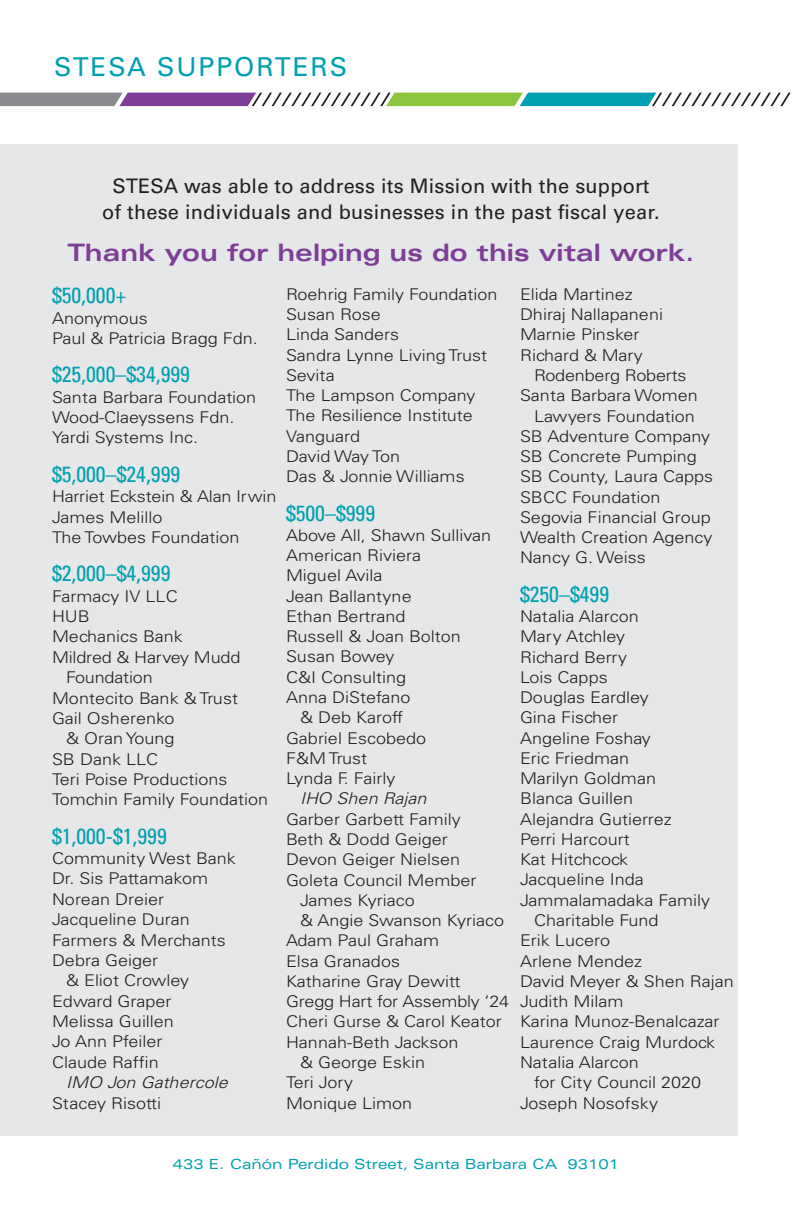
<style>
.page{position:relative;width:792px;height:1224px;background:#fff}
.page>*{position:absolute;margin:0;border:0;box-sizing:border-box;transform-origin:0 0}
.t1{font:26px "Univers";letter-spacing:.075em;color:#00a0b0}
.t2{font:700 expanded 24px "Univers";color:#7e3e98}
.t3{font:condensed 22px "Univers";color:#00a0b0}
.t4{font:20px/26px "Univers";letter-spacing:.01em;color:#231f20;text-align:center}
.t5{font:300 16.2px/20.2px "Univers";color:#231f20;scale:1.11 1}
.t6{font:italic 300 16.2px "Univers";color:#231f20;scale:1.11 1}
.t7{font:expanded 14px "Univers";color:#00a0b0}
</style>
<div class="page">
<svg style="left:0;top:93px;width:791px;height:13px"></svg>
<div style="left:0;top:144px;width:738px;height:992px;background:#e6e7e9"></div>
<h1 class="t1" style="left:54px;top:52px;width:295px">STESA SUPPORTERS</h1>
<p class="t4" style="left:102px;top:173px;width:559px">STESA was able to address its Mission with the support of these individuals and businesses in the past fiscal year.</p>
<h2 class="t2" style="left:68px;top:238px;width:628px">Thank you for helping us do this vital work.</h2>
<h3 class="t3" style="left:52px;top:281px;width:76px">$50,000+</h3>
<p class="t5" style="left:52px;top:308px;width:187px">Anonymous<br>Paul &amp; Patricia Bragg Fdn.</p>
<h3 class="t3" style="left:52px;top:361px;width:139px">$25,000–$34,999</h3>
<p class="t5" style="left:52px;top:387px;width:186px">Santa Barbara Foundation<br>Wood-Claeyssens Fdn.<br>Yardi Systems Inc.</p>
<h3 class="t3" style="left:52px;top:460px;width:130px">$5,000–$24,999</h3>
<p class="t5" style="left:52px;top:486px;width:204px">Harriet Eckstein &amp; Alan Irwin<br>James Melillo<br>The Towbes Foundation</p>
<h3 class="t3" style="left:52px;top:559px;width:120px">$2,000–$4,999</h3>
<p class="t5" style="left:52px;top:586px;width:115px">Farmacy IV LLC</p>
<p class="t5" style="left:52px;top:606px;width:36px">HUB</p>
<p class="t5" style="left:52px;top:627px;width:119px">Mechanics Bank</p>
<p class="t5" style="left:52px;top:647px;width:171px">Mildred &amp; Harvey Mudd</p>
<p class="t5" style="left:66px;top:667px;width:80px">Foundation</p>
<p class="t5" style="left:52px;top:688px;width:169px">Montecito Bank &amp; Trust</p>
<p class="t5" style="left:52px;top:708px;width:112px">Gail Osherenko</p>
<p class="t5" style="left:66px;top:728px;width:99px">&amp; Oran Young</p>
<p class="t5" style="left:52px;top:749px;width:97px">SB Dank LLC</p>
<p class="t5" style="left:52px;top:769px;width:160px">Teri Poise Productions</p>
<p class="t5" style="left:52px;top:790px;width:196px">Tomchin Family Foundation</p>
<h3 class="t3" style="left:52px;top:822px;width:116px">$1,000-$1,999</h3>
<p class="t5" style="left:52px;top:848px;width:167px">Community West Bank</p>
<p class="t5" style="left:52px;top:869px;width:142px">Dr. Sis Pattamakom</p>
<p class="t5" style="left:52px;top:889px;width:102px">Norean Dreier</p>
<p class="t5" style="left:52px;top:909px;width:126px">Jacqueline Duran</p>
<p class="t5" style="left:52px;top:930px;width:158px">Farmers &amp; Merchants</p>
<p class="t5" style="left:52px;top:950px;width:97px">Debra Geiger</p>
<p class="t5" style="left:66px;top:970px;width:113px">&amp; Eliot Crowley</p>
<p class="t5" style="left:52px;top:991px;width:109px">Edward Graper</p>
<p class="t5" style="left:52px;top:1011px;width:111px">Melissa Guillen</p>
<p class="t5" style="left:52px;top:1032px;width:101px">Jo Ann Pfeiler</p>
<p class="t5" style="left:52px;top:1052px;width:98px">Claude Raffin</p>
<p class="t6" style="left:66px;top:1073px;width:147px">IMO Jon Gathercole</p>
<p class="t5" style="left:52px;top:1093px;width:100px">Stacey Risotti</p>
<p class="t5" style="left:286px;top:284px;width:192px">Roehrig Family Foundation<br>Susan Rose<br>Linda Sanders<br>Sandra Lynne Living Trust<br>Sevita<br>The Lampson Company<br>The Resilience Institute<br>Vanguard<br>David Way Ton<br>Das &amp; Jonnie Williams</p>
<h3 class="t3" style="left:286px;top:499px;width:91px">$500–$999</h3>
<p class="t5" style="left:286px;top:525px;width:186px">Above All, Shawn Sullivan</p>
<p class="t5" style="left:286px;top:545px;width:123px">American Riviera</p>
<p class="t5" style="left:286px;top:566px;width:89px">Miguel Avila</p>
<p class="t5" style="left:286px;top:586px;width:115px">Jean Ballantyne</p>
<p class="t5" style="left:286px;top:606px;width:109px">Ethan Bertrand</p>
<p class="t5" style="left:286px;top:626px;width:159px">Russell &amp; Joan Bolton</p>
<p class="t5" style="left:286px;top:647px;width:99px">Susan Bowey</p>
<p class="t5" style="left:286px;top:667px;width:110px">C&amp;I Consulting</p>
<p class="t5" style="left:286px;top:687px;width:114px">Anna DiStefano</p>
<p class="t5" style="left:300px;top:708px;width:94px">&amp; Deb Karoff</p>
<p class="t5" style="left:286px;top:728px;width:128px">Gabriel Escobedo</p>
<p class="t5" style="left:286px;top:748px;width:75px">F&amp;M Trust</p>
<p class="t5" style="left:286px;top:768px;width:100px">Lynda F. Fairly</p>
<p class="t6" style="left:300px;top:789px;width:115px">IHO Shen Rajan</p>
<p class="t5" style="left:286px;top:809px;width:159px">Garber Garbett Family</p>
<p class="t5" style="left:286px;top:829px;width:147px">Beth &amp; Dodd Geiger</p>
<p class="t5" style="left:286px;top:849px;width:159px">Devon Geiger Nielsen</p>
<p class="t5" style="left:286px;top:870px;width:173px">Goleta Council Member</p>
<p class="t5" style="left:300px;top:890px;width:105px">James Kyriaco</p>
<p class="t5" style="left:300px;top:910px;width:185px">&amp; Angie Swanson Kyriaco</p>
<p class="t5" style="left:286px;top:931px;width:139px">Adam Paul Graham</p>
<p class="t5" style="left:286px;top:951px;width:104px">Elsa Granados</p>
<p class="t5" style="left:286px;top:971px;width:159px">Katharine Gray Dewitt</p>
<p class="t5" style="left:286px;top:991px;width:203px">Gregg Hart for Assembly ‘24</p>
<p class="t5" style="left:286px;top:1012px;width:196px">Cheri Gurse &amp; Carol Keator</p>
<p class="t5" style="left:286px;top:1032px;width:157px">Hannah-Beth Jackson</p>
<p class="t5" style="left:300px;top:1052px;width:114px">&amp; George Eskin</p>
<p class="t5" style="left:286px;top:1072px;width:62px">Teri Jory</p>
<p class="t5" style="left:286px;top:1093px;width:115px">Monique Limon</p>
<p class="t5" style="left:520px;top:284px;width:130px">Elida Martinez<br>Dhiraj Nallapaneni<br>Marnie Pinsker<br>Richard &amp; Mary</p>
<p class="t5" style="left:534px;top:365px;width:139px">Rodenberg Roberts</p>
<p class="t5" style="left:520px;top:385px;width:162px">Santa Barbara Women</p>
<p class="t5" style="left:534px;top:406px;width:147px">Lawyers Foundation</p>
<p class="t5" style="left:520px;top:426px;width:173px">SB Adventure Company</p>
<p class="t5" style="left:520px;top:446px;width:161px">SB Concrete Pumping</p>
<p class="t5" style="left:520px;top:466px;width:175px">SB County, Laura Capps</p>
<p class="t5" style="left:520px;top:487px;width:128px">SBCC Foundation</p>
<p class="t5" style="left:520px;top:507px;width:173px">Segovia Financial Group</p>
<p class="t5" style="left:520px;top:527px;width:175px">Wealth Creation Agency</p>
<p class="t5" style="left:520px;top:548px;width:115px">Nancy G. Weiss</p>
<h3 class="t3" style="left:520px;top:580px;width:91px">$250–$499</h3>
<p class="t5" style="left:520px;top:606px;width:109px">Natalia Alarcon</p>
<p class="t5" style="left:520px;top:626px;width:96px">Mary Atchley</p>
<p class="t5" style="left:520px;top:647px;width:98px">Richard Berry</p>
<p class="t5" style="left:520px;top:667px;width:80px">Lois Capps</p>
<p class="t5" style="left:520px;top:687px;width:117px">Douglas Eardley</p>
<p class="t5" style="left:520px;top:707px;width:90px">Gina Fischer</p>
<p class="t5" style="left:520px;top:728px;width:120px">Angeline Foshay</p>
<p class="t5" style="left:520px;top:748px;width:100px">Eric Friedman</p>
<p class="t5" style="left:520px;top:768px;width:124px">Marilyn Goldman</p>
<p class="t5" style="left:520px;top:789px;width:103px">Blanca Guillen</p>
<p class="t5" style="left:520px;top:809px;width:138px">Alejandra Gutierrez</p>
<p class="t5" style="left:520px;top:829px;width:100px">Perri Harcourt</p>
<p class="t5" style="left:520px;top:849px;width:99px">Kat Hitchcock</p>
<p class="t5" style="left:520px;top:870px;width:113px">Jacqueline Inda</p>
<p class="t5" style="left:520px;top:890px;width:173px">Jammalamadaka Family</p>
<p class="t5" style="left:534px;top:910px;width:114px">Charitable Fund</p>
<p class="t5" style="left:520px;top:930px;width:83px">Erik Lucero</p>
<p class="t5" style="left:520px;top:951px;width:111px">Arlene Mendez</p>
<p class="t5" style="left:520px;top:971px;width:194px">David Meyer &amp; Shen Rajan</p>
<p class="t5" style="left:520px;top:991px;width:95px">Judith Milam</p>
<p class="t5" style="left:520px;top:1011px;width:181px">Karina Munoz-Benalcazar</p>
<p class="t5" style="left:520px;top:1032px;width:177px">Laurence Craig Murdock</p>
<p class="t5" style="left:520px;top:1052px;width:109px">Natalia Alarcon</p>
<p class="t5" style="left:534px;top:1072px;width:152px">for City Council 2020</p>
<p class="t5" style="left:520px;top:1093px;width:126px">Joseph Nosofsky</p>
<p class="t7" style="left:173px;top:1155px;width:448px">433 E. Cañón Perdido Street, Santa Barbara CA 93101</p>
</div>
